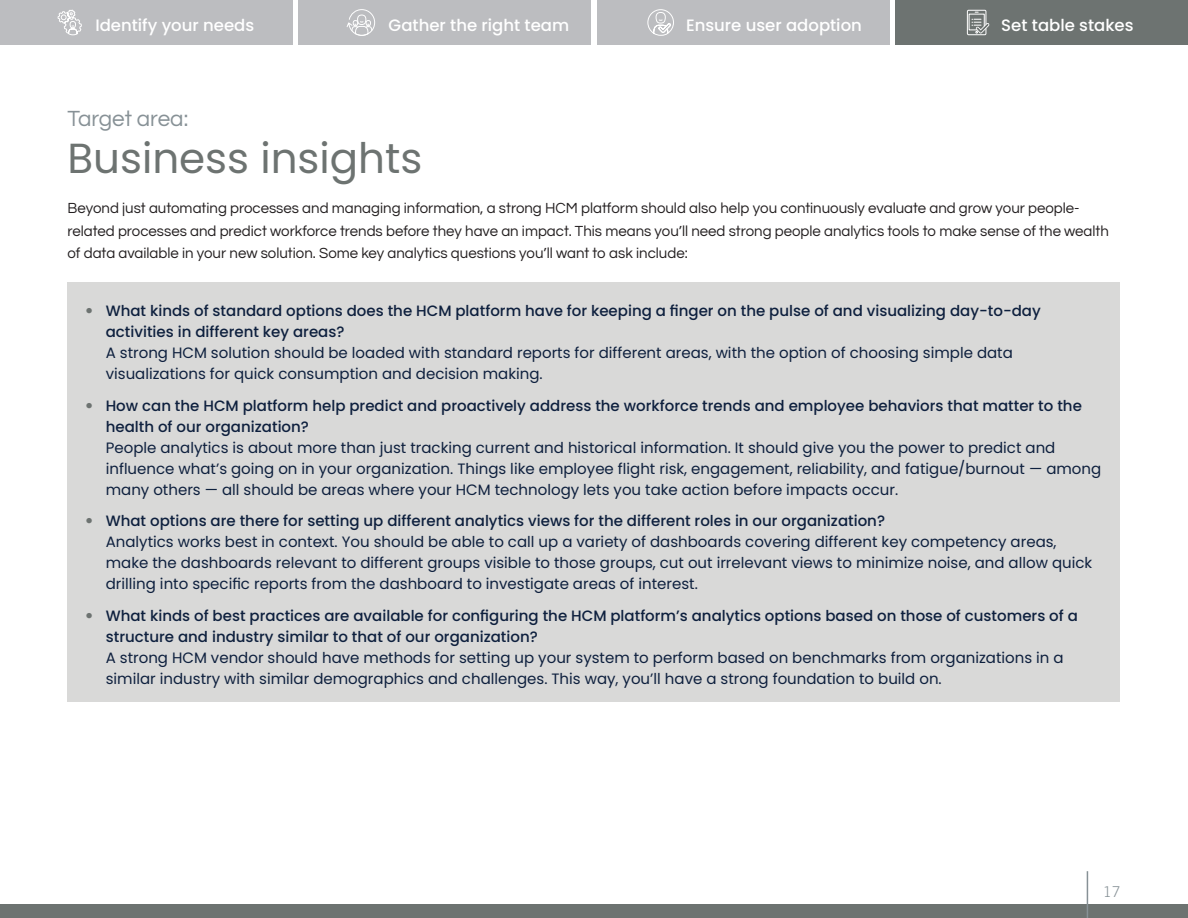
<style>
.page{position:relative;width:1188px;height:918px;background:#fff}
.page>*{position:absolute;margin:0;border:0;box-sizing:border-box;transform-origin:0 0}
.t1{font:42px "Poppins";color:#6d7371}
.eyebrow{font:22.5px "Questrial";color:#879196}
.bullets{font:500 16.5px "Poppins";color:#fff}
.bullets-2{font:15px/21px "Poppins";color:#0e203e}
.body_copy{font:15px/22.5px "Questrial";color:#231f20}
.t2{font:300 15px "Trade Gothic Next LT Pro";color:#879196}
.s1{font-family:"Trade Gothic Next LT Pro";color:#6d7371}
.s2{font-weight:500}
</style>
<div class="page">
<div style="left:0;top:905px;width:1188px;height:13px;background:#6d7371"></div>
<div style="left:68px;top:282px;width:1052px;height:420px;background:#d9d9d8"></div>
<div style="left:0;top:0;width:292px;height:45px;background:#bcbdc0"></div>
<svg style="left:57px;top:9px;width:25px;height:27px"></svg>
<div style="left:298px;top:0;width:293px;height:45px;background:#bcbdc0"></div>
<svg style="left:346px;top:9px;width:29px;height:27px"></svg>
<div style="left:597px;top:0;width:293px;height:45px;background:#bcbdc0"></div>
<svg style="left:647px;top:9px;width:27px;height:27px"></svg>
<div style="left:896px;top:0;width:292px;height:45px;background:#6d7371"></div>
<div style="left:967px;top:10px;width:19px;height:25px;border:1px solid #fff"></div>
<svg style="left:968px;top:12px;width:21px;height:22px"></svg>
<hr style="left:1087px;top:871px;width:1px;height:47px;background:#879196">
<p class="bullets" style="left:95px;top:16px;width:160px">Identify your needs</p>
<p class="bullets" style="left:389px;top:16px;width:182px">Gather the right team</p>
<p class="bullets" style="left:686px;top:16px;width:177px">Ensure user adoption</p>
<p class="bullets" style="left:1001px;top:16px;width:134px">Set table stakes</p>
<p class="eyebrow" style="left:68px;top:103px;width:122px">Target area:</p>
<h1 class="t1" style="left:68px;top:134px;width:356px">Business insights</h1>
<p class="body_copy" style="left:68px;top:198px;width:1043px">Beyond just automating processes and managing information, a strong HCM platform should also help you continuously evaluate and grow your people&shy;related processes and predict workforce trends before they have an impact. This means you’ll need strong people analytics tools to make sense of the wealth of data available in your new solution. Some key analytics questions you’ll want to ask include:</p>
<p class="bullets-2" style="left:106px;top:301px;width:937px;text-indent:-20px"><span class="s1">•</span> <span class="s2">What kinds of standard options does the HCM platform have for keeping a finger on the pulse of and visualizing day-to-day activities in different key areas?<br></span>A strong HCM solution should be loaded with standard reports for different areas, with the option of choosing simple data visualizations for quick consumption and decision making.</p>
<p class="bullets-2" style="left:106px;top:395px;width:997px;text-indent:-20px"><span class="s1">•</span> <span class="s2">How can the HCM platform help predict and proactively address the workforce trends and employee behaviors that matter to the health of our organization?<br></span>People analytics is about more than just tracking current and historical information. It should give you the power to predict and influence what’s going on in your organization. Things like employee flight risk, engagement, reliability, and fatigue/burnout — among many others — all should be areas where your HCM technology lets you take action before impacts occur.</p>
<p class="bullets-2" style="left:106px;top:511px;width:988px;text-indent:-20px"><span class="s1">•</span> <span class="s2">What options are there for setting up different analytics views for the different roles in our organization?<br></span>Analytics works best in context. You should be able to call up a variety of dashboards covering different key competency areas, make the dashboards relevant to different groups visible to those groups, cut out irrelevant views to minimize noise, and allow quick drilling into specific reports from the dashboard to investigate areas of interest.</p>
<p class="bullets-2" style="left:106px;top:605px;width:974px;text-indent:-20px"><span class="s1">•</span> <span class="s2">What kinds of best practices are available for configuring the HCM platform’s analytics options based on those of customers of a structure and industry similar to that of our organization?<br></span>A strong HCM vendor should have methods for setting up your system to perform based on benchmarks from organizations in a similar industry with similar demographics and challenges. This way, you’ll have a strong foundation to build on.</p>
<p class="t2" style="left:1103px;top:881px;width:19px">17</p>
</div>
